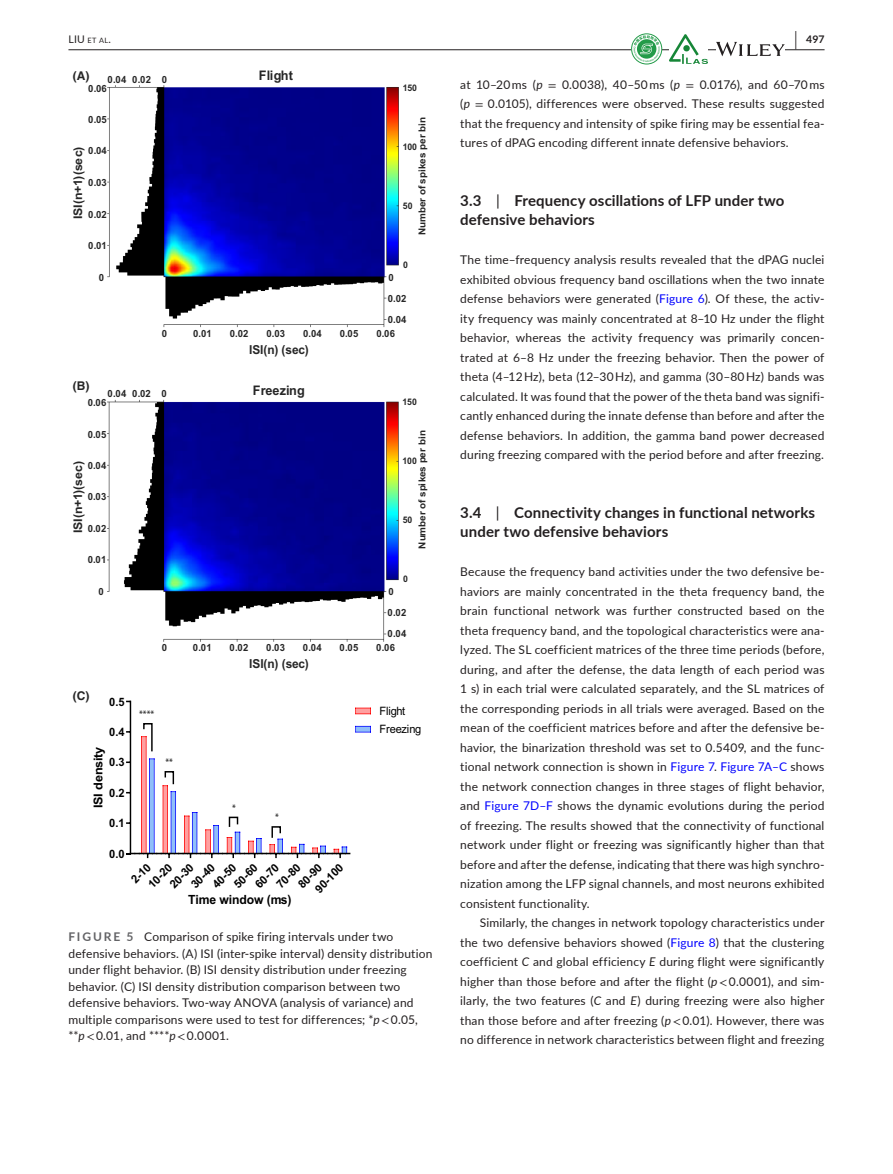
<style>
.page{position:relative;width:893px;height:1174px;background:#fff}
.page>*{position:absolute;margin:0;border:0;box-sizing:border-box;transform-origin:0 0}
.t1{font:700 15px/19.5px "Lato";letter-spacing:.005em;color:#231f20}
.t2{font:700 13.2px "Arial";color:#262626;scale:.96 1}
.t3{font:700 12.6px "Arial";letter-spacing:-.01em;color:#000;scale:.96 1}
.t4{font:700 12.3px "Arial";letter-spacing:-.01em;color:#262626;scale:.96 1}
.t5{font:700 12.15px "Arial";letter-spacing:-.015em;color:#000;scale:1.04 1}
.t6{font:12px/19.5px "Lato";letter-spacing:.015em;color:#231f20;text-align:justify}
.t7{font:700 12px "Helvetica";color:#262626}
.t8{font:700 11.85px "Arial";color:#262626;scale:1.04 1}
.t9{font:700 11.55px "Arial";color:#000;scale:.96 1}
.t10{font:11.55px/18.3px "Arial";letter-spacing:-.02em;color:#000;scale:.96 1}
.t11{font:700 11.25px "Arial";color:#000}
.t12{font:10.5px "Lato";color:#231f20}
.t13{font:700 10.5px "Lato";color:#231f20}
.t14{font:700 9.9px/21px "Arial";letter-spacing:.025em;color:#262626;scale:.96 1}
.t15{font:700 9.6px "Arial";letter-spacing:.025em;color:#262626;scale:1.04 1}
.t16{font:9.45px "Myriad Pro";color:#000;scale:.96 1}
.t17{font:700 9.15px "Arial";color:#262626;scale:.96 1}
.t18{font:700 9px "Arial";letter-spacing:-.01em;color:#262626;scale:.96 1}
.s1{font-size:7.35px}
.s2{font-size:19.5px}
.s3{font-style:italic}
.s4{font-family:"STIX"}
.s5{font-weight:400}
.s6{color:#00f}
.s7{font-weight:700;color:#636366}
</style>
<div class="page">
<hr style="left:68px;top:49px;width:756px;height:1px;background:#231f20">
<svg style="left:631px;top:34px;width:31px;height:30px"></svg>
<svg style="left:632px;top:34px;width:30px;height:30px"></svg>
<div style="left:631px;top:34px;width:31px;height:30px;border:1px solid #239b49;border-radius:50%"></div>
<svg style="left:634px;top:35px;width:26px;height:27px"></svg>
<img style="left:669px;top:34px;width:39px;height:30px">
<svg style="left:716px;top:42px;width:69px;height:14px"></svg>
<img style="left:107px;top:86px;width:292px;height:555px">
<hr style="left:130px;top:852px;width:220px;height:2px;background:#000">
<hr style="left:130px;top:700px;width:1px;height:154px;background:#000">
<svg style="left:355px;top:707px;width:16px;height:7px"></svg>
<svg style="left:355px;top:726px;width:16px;height:6px"></svg>
<svg style="left:126px;top:723px;width:221px;height:135px"></svg>
<p class="t12" style="left:68px;top:31px;width:44px">LIU <span class="s1">et al</span>.</p>
<p class="t13" style="left:795px;top:31px;width:31px"><span class="s2">|</span> 497</p>
<p class="t6" style="left:460px;top:74px;width:366px">at 10–20 ms (<span class="s3">p</span> <span class="s4">=</span> 0.0038), 40–50 ms (<span class="s3">p</span> <span class="s4">=</span> 0.0176), and 60–70 ms (<span class="s3">p</span> <span class="s4">=</span> 0.0105), differences were observed. These results suggested that the frequency and intensity of spike firing may be essential fea&shy;tures of dPAG encoding different innate defensive behaviors.</p>
<p class="t7" style="left:73px;top:68px;width:18px">(A)</p>
<p class="t2" style="left:259px;top:67px;width:37px">Flight</p>
<p class="t14" style="left:108px;top:70px;width:63px">0.04 0.02 0</p>
<p class="t18" style="left:403px;top:82px;width:16px">150</p>
<p class="t14" style="left:88px;top:78px;width:21px">0.06</p>
<p class="t14" style="left:88px;top:110px;width:21px">0.05</p>
<p class="t15" style="left:416px;top:235px;width:116px;rotate:-90deg">Number of spikes per bin</p>
<p class="t17" style="left:403px;top:141px;width:16px">100</p>
<p class="t14" style="left:88px;top:141px;width:21px">0.04</p>
<p class="t8" style="left:70px;top:219px;width:71px;rotate:-90deg">SI n( I es( )1+ )c</p>
<p class="t14" style="left:88px;top:172px;width:21px">0.03</p>
<p class="t1" style="left:460px;top:190px;width:326px">3.3 <span class="s5">|</span> Frequency oscillations of LFP under two defensive behaviors</p>
<p class="t6" style="left:460px;top:249px;width:366px">The time–frequency analysis results revealed that the dPAG nuclei exhibited obvious frequency band oscillations when the two innate defense behaviors were generated (<span class="s6">Figure 6</span>). Of these, the activ&shy;ity frequency was mainly concentrated at 8–10 Hz under the flight behavior, whereas the activity frequency was primarily concen&shy;trated at 6–8 Hz under the freezing behavior. Then the power of theta (4–12 Hz), beta (12–30 Hz), and gamma (30–80 Hz) bands was calculated. It was found that the power of the theta band was signifi&shy;cantly enhanced during the innate defense than before and after the defense behaviors. In addition, the gamma band power decreased during freezing compared with the period before and after freezing.</p>
<p class="t18" style="left:403px;top:200px;width:12px">50</p>
<p class="t14" style="left:88px;top:204px;width:21px">0.02</p>
<p class="t14" style="left:88px;top:235px;width:21px">0.01</p>
<p class="t17" style="left:403px;top:259px;width:7px">0</p>
<p class="t14" style="left:99px;top:267px;width:7px">0</p>
<p class="t14" style="left:388px;top:267px;width:21px">0<br>0.02<br>0.04</p>
<p class="t14" style="left:162px;top:323px;width:7px">0</p>
<p class="t14" style="left:193px;top:323px;width:21px">0.01</p>
<p class="t14" style="left:230px;top:323px;width:21px">0.02</p>
<p class="t14" style="left:266px;top:323px;width:21px">0.03</p>
<p class="t14" style="left:303px;top:323px;width:21px">0.04</p>
<p class="t14" style="left:340px;top:323px;width:21px">0.05</p>
<p class="t14" style="left:376px;top:323px;width:21px">0.06</p>
<p class="t4" style="left:249px;top:342px;width:63px">ISI(n) (sec)</p>
<p class="t7" style="left:73px;top:379px;width:18px">(B)</p>
<p class="t2" style="left:253px;top:381px;width:56px">Freezing</p>
<p class="t14" style="left:108px;top:384px;width:63px">0.04 0.02 0</p>
<p class="t18" style="left:403px;top:396px;width:16px">150</p>
<p class="t14" style="left:88px;top:392px;width:21px">0.06</p>
<p class="t14" style="left:88px;top:424px;width:21px">0.05</p>
<p class="t15" style="left:416px;top:549px;width:116px;rotate:-90deg">Number of spikes per bin</p>
<p class="t18" style="left:403px;top:455px;width:16px">100</p>
<p class="t14" style="left:88px;top:455px;width:21px">0.04</p>
<p class="t8" style="left:70px;top:533px;width:71px;rotate:-90deg">SI n( I es( )1+ )c</p>
<p class="t14" style="left:88px;top:486px;width:21px">0.03</p>
<p class="t1" style="left:460px;top:502px;width:356px">3.4 <span class="s5">|</span> Connectivity changes in functional networks under two defensive behaviors</p>
<p class="t6" style="left:460px;top:561px;width:366px">Because the frequency band activities under the two defensive be&shy;haviors are mainly concentrated in the theta frequency band, the brain functional network was further constructed based on the theta frequency band, and the topological characteristics were ana&shy;lyzed. The SL coefficient matrices of the three time periods (before, during, and after the defense, the data length of each period was 1 s) in each trial were calculated separately, and the SL matrices of the corresponding periods in all trials were averaged. Based on the mean of the coefficient matrices before and after the defensive be&shy;havior, the binarization threshold was set to 0.5409, and the func&shy;tional network connection is shown in <span class="s6">Figure 7</span>. <span class="s6">Figure 7A–C</span> shows the network connection changes in three stages of flight behavior, and <span class="s6">Figure 7D–F</span> shows the dynamic evolutions during the period of freezing. The results showed that the connectivity of functional network under flight or freezing was significantly higher than that before and after the defense, indicating that there was high synchro&shy;nization among the LFP signal channels, and most neurons exhibited consistent functionality.</p>
<p class="t6" style="left:460px;top:912px;width:366px;text-indent:20px">Similarly, the changes in network topology characteristics under the two defensive behaviors showed (<span class="s6">Figure 8</span>) that the clustering coefficient <span class="s3">C</span> and global efficiency <span class="s3">E</span> during flight were significantly higher than those before and after the flight (<span class="s3">p</span><span class="s4">&lt;</span> 0.0001), and sim&shy;ilarly, the two features (<span class="s3">C</span> and <span class="s3">E</span>) during freezing were also higher than those before and after freezing (<span class="s3">p</span><span class="s4">&lt;</span> 0.01). However, there was no difference in network characteristics between flight and freezing</p>
<p class="t18" style="left:403px;top:514px;width:12px">50</p>
<p class="t14" style="left:88px;top:518px;width:21px">0.02</p>
<p class="t14" style="left:88px;top:549px;width:21px">0.01</p>
<p class="t18" style="left:403px;top:573px;width:7px">0</p>
<p class="t14" style="left:98px;top:581px;width:7px">0</p>
<p class="t14" style="left:388px;top:581px;width:21px">0<br>0.02<br>0.04</p>
<p class="t14" style="left:162px;top:637px;width:7px">0</p>
<p class="t14" style="left:193px;top:637px;width:21px">0.01</p>
<p class="t14" style="left:230px;top:637px;width:21px">0.02</p>
<p class="t14" style="left:266px;top:637px;width:21px">0.03</p>
<p class="t14" style="left:303px;top:637px;width:21px">0.04</p>
<p class="t14" style="left:340px;top:637px;width:21px">0.05</p>
<p class="t14" style="left:376px;top:637px;width:21px">0.06</p>
<p class="t4" style="left:249px;top:655px;width:63px">ISI(n) (sec)</p>
<p class="t7" style="left:73px;top:689px;width:18px">(C)</p>
<p class="t9" style="left:109px;top:694px;width:18px">0.5</p>
<p class="t10" style="left:380px;top:702px;width:45px">Flight<br>Freezing</p>
<p class="t16" style="left:139px;top:708px;width:17px">****</p>
<p class="t9" style="left:109px;top:724px;width:18px">0.4</p>
<p class="t5" style="left:90px;top:808px;width:61px;rotate:-90deg">ISI density</p>
<p class="t9" style="left:109px;top:754px;width:18px">0.3</p>
<p class="t16" style="left:165px;top:756px;width:9px">**</p>
<p class="t9" style="left:109px;top:785px;width:18px">0.2</p>
<p class="t16" style="left:232px;top:801px;width:5px">*</p>
<p class="t16" style="left:275px;top:811px;width:5px">*</p>
<p class="t9" style="left:109px;top:815px;width:18px">0.1</p>
<p class="t9" style="left:109px;top:846px;width:18px">0.0</p>
<p class="t11" style="left:128px;top:876px;width:24px;rotate:-46deg">2-10</p>
<p class="t11" style="left:311px;top:885px;width:37px;rotate:-46deg">90-100</p>
<p class="t11" style="left:252px;top:881px;width:31px;rotate:-46deg">60-70</p>
<p class="t11" style="left:273px;top:881px;width:31px;rotate:-46deg">70-80</p>
<p class="t11" style="left:230px;top:881px;width:31px;rotate:-46deg">50-60</p>
<p class="t11" style="left:294px;top:881px;width:31px;rotate:-46deg">80-90</p>
<p class="t11" style="left:145px;top:881px;width:31px;rotate:-46deg">10-20</p>
<p class="t11" style="left:209px;top:881px;width:31px;rotate:-46deg">40-50</p>
<p class="t11" style="left:166px;top:881px;width:31px;rotate:-46deg">20-30</p>
<p class="t11" style="left:187px;top:881px;width:31px;rotate:-46deg">30-40</p>
<p class="t3" style="left:188px;top:891px;width:109px">Time window (ms)</p>
<p class="t6" style="left:68px;top:928px;width:365px;line-height:16.5px;text-align:left"><span class="s7">FIGURE 5</span> Comparison of spike firing intervals under two defensive behaviors. (A) ISI (inter-spike interval) density distribution under flight behavior. (B) ISI density distribution under freezing behavior. (C) ISI density distribution comparison between two defensive behaviors. Two-way ANOVA (analysis of variance) and multiple comparisons were used to test for differences; *<span class="s3">p</span><span class="s4">&lt;</span> 0.05, **<span class="s3">p</span><span class="s4">&lt;</span> 0.01, and ****<span class="s3">p</span><span class="s4">&lt;</span> 0.0001.</p>
</div>
